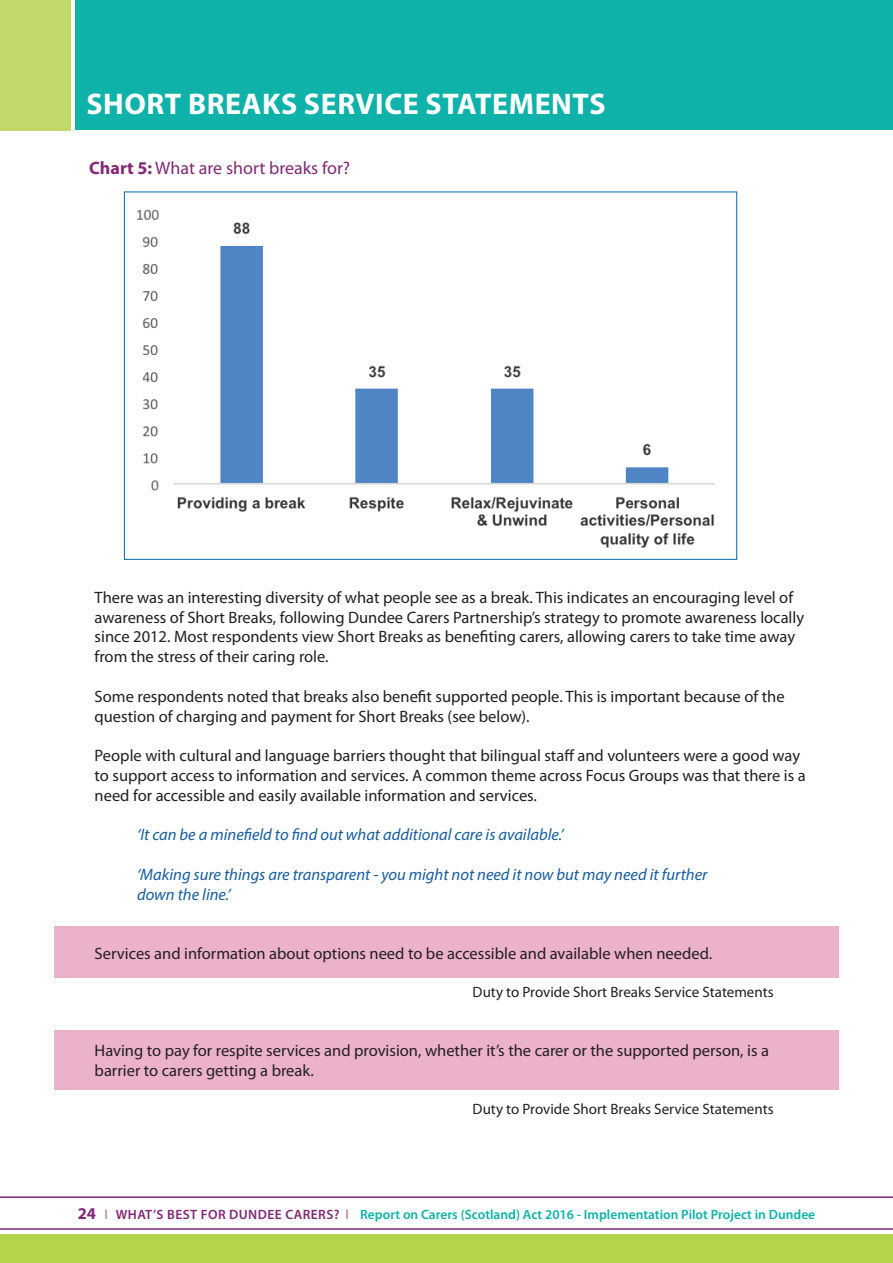
<style>
.page{position:relative;width:893px;height:1263px;background:#fff}
.page>*{position:absolute;margin:0;border:0;box-sizing:border-box;transform-origin:0 0}
.t1{font:700 30px "Myriad Pro";letter-spacing:.02em;color:#fff}
.t2{font:18px "Myriad Pro";color:#822976}
.t3{font:16.5px/19.8px "Myriad Pro";color:#231f20}
.t4{font:italic 16.5px/19.8px "Myriad Pro";color:#175d9e}
.t5{font:15px "Myriad Pro";color:#231f20}
.t6{font:600 13.5px "Myriad Pro";color:#0eb2a8}
.s1{font-weight:700}
.s2{font-weight:700;font-size:16.5px;color:#822976}
.s3{color:#ba8bb2}
.s4{color:#822976}
</style>
<div class="page">
<div style="left:0;top:1235px;width:893px;height:28px;background:#b3d44b"></div>
<hr style="left:0;top:1196px;width:893px;height:2px;background:#822976">
<hr style="left:0;top:1228px;width:893px;height:2px;background:#822976">
<svg style="left:70px;top:0;width:6px;height:128px"></svg>
<div style="left:76px;top:0;width:817px;height:130px;background:#0eb2a8"></div>
<div style="left:0;top:0;width:70px;height:130px;background:#c1d969"></div>
<div style="left:54px;top:1030px;width:785px;height:60px;background:#ecb2cc"></div>
<div style="left:54px;top:926px;width:785px;height:52px;background:#ecb2cc"></div>
<img style="left:137px;top:209px;width:578px;height:339px">
<h1 class="t1" style="left:86px;top:84px;width:521px">SHORT BREAKS SERVICE STATEMENTS</h1>
<p class="t2" style="left:89px;top:157px;width:262px"><span class="s1">Chart 5:</span> What are short breaks for?</p>
<p class="t3" style="left:95px;top:587px;width:711px">There was an interesting diversity of what people see as a break. This indicates an encouraging level of awareness of Short Breaks, following Dundee Carers Partnership’s strategy to promote awareness locally since 2012. Most respondents view Short Breaks as benefiting carers, allowing carers to take time away from the stress of their caring role.</p>
<p class="t3" style="left:95px;top:686px;width:691px">Some respondents noted that breaks also benefit supported people. This is important because of the question of charging and payment for Short Breaks (see below).</p>
<p class="t3" style="left:95px;top:745px;width:712px">People with cultural and language barriers thought that bilingual staff and volunteers were a good way to support access to information and services. A common theme across Focus Groups was that there is a need for accessible and easily available information and services.</p>
<p class="t4" style="left:137px;top:825px;width:428px">‘It can be a minefield to find out what additional care is available.’</p>
<p class="t4" style="left:137px;top:864px;width:572px">‘Making sure things are transparent - you might not need it now but may need it further down the line.’</p>
<p class="t3" style="left:95px;top:943px;width:619px">Services and information about options need to be accessible and available when needed.</p>
<p class="t5" style="left:473px;top:983px;width:302px">Duty to Provide Short Breaks Service Statements</p>
<p class="t3" style="left:95px;top:1041px;width:676px">Having to pay for respite services and provision, whether it’s the carer or the supported person, is a barrier to carers getting a break.</p>
<p class="t5" style="left:473px;top:1100px;width:302px">Duty to Provide Short Breaks Service Statements</p>
<p class="t6" style="left:78px;top:1206px;width:739px"><span class="s2">24</span> <span class="s3">l</span> <span class="s4">WHAT’S BEST FOR DUNDEE CARERS?</span> <span class="s3">l</span> Report on Carers (Scotland) Act 2016 - Implementation Pilot Project in Dundee</p>
</div>
